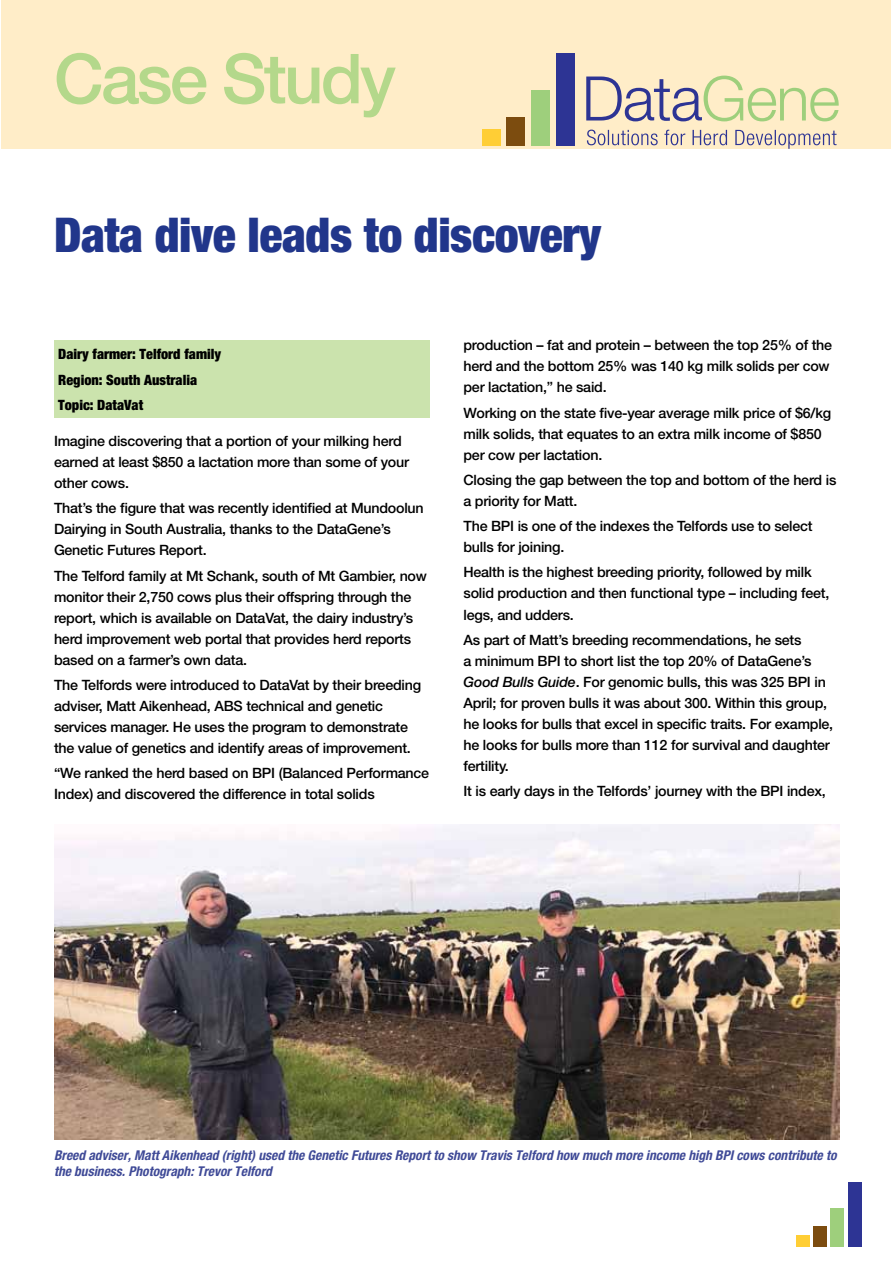
<style>
.page{position:relative;width:893px;height:1263px;background:#fff}
.page>*{position:absolute;margin:0;border:0;box-sizing:border-box;transform-origin:0 0}
.t1{font:500 69px "Helvetica Neue LT Std";letter-spacing:-.04em;color:#b4d88b}
.t2{font:900 condensed 48px "HN";letter-spacing:-.01em;color:#21368b}
.t3{font:500 14.25px/21px "Helvetica Neue LT Std";letter-spacing:-.015em;color:#000}
.t4{font:900 condensed 14.25px/25.2px "HN";color:#000}
.t5{font:italic 700 condensed 13.5px/16.2px "HN";color:#3f4a97}
.s1{font-style:italic}
</style>
<div class="page">
<div style="left:813px;top:1226px;width:13px;height:20px;background:#7c4c0f"></div>
<div style="left:831px;top:1208px;width:13px;height:38px;background:#9ecf7c"></div>
<div style="left:848px;top:1182px;width:13px;height:64px;background:#2d3494"></div>
<div style="left:796px;top:1235px;width:13px;height:11px;background:#ffce35"></div>
<div style="left:1px;top:0;width:890px;height:149px;background:#ffedc8"></div>
<svg style="left:586px;top:76px;width:253px;height:45px"></svg>
<svg style="left:587px;top:130px;width:249px;height:19px"></svg>
<div style="left:507px;top:117px;width:18px;height:29px;background:#7c4c0f"></div>
<div style="left:531px;top:91px;width:19px;height:55px;background:#9ecf7c"></div>
<div style="left:556px;top:54px;width:19px;height:92px;background:#2d3494"></div>
<div style="left:482px;top:130px;width:19px;height:16px;background:#ffce35"></div>
<div style="left:54px;top:340px;width:375px;height:78px;background:#cbe3ad"></div>
<img style="left:54px;top:825px;width:786px;height:314px">
<h1 class="t1" style="left:54px;top:38px;width:343px">Case Study</h1>
<h2 class="t2" style="left:54px;top:206px;width:549px">Data dive leads to discovery</h2>
<p class="t4" style="left:58px;top:341px;width:164px">Dairy farmer: Telford family<br>Region: South Australia<br>Topic: DataVat</p>
<p class="t3" style="left:54px;top:430px;width:357px">Imagine discovering that a portion of your milking herd earned at least $850 a lactation more than some of your other cows.</p>
<p class="t3" style="left:54px;top:498px;width:371px">That’s the figure that was recently identified at Mundoolun<br>Dairying in South Australia, thanks to the DataGene’s<br>Genetic Futures Report.</p>
<p class="t3" style="left:54px;top:565px;width:374px">The Telford family at Mt Schank, south of Mt Gambier, now monitor their 2,750 cows plus their offspring through the report, which is available on DataVat, the dairy industry’s herd improvement web portal that provides herd reports based on a farmer’s own data.</p>
<p class="t3" style="left:54px;top:674px;width:369px">The Telfords were introduced to DataVat by their breeding adviser, Matt Aikenhead, ABS technical and genetic services manager. He uses the program to demonstrate the value of genetics and identify areas of improvement.</p>
<p class="t3" style="left:54px;top:762px;width:377px">“We ranked the herd based on BPI (Balanced Performance<br>Index) and discovered the difference in total solids</p>
<p class="t3" style="left:463px;top:335px;width:370px">production – fat and protein – between the top 25% of the herd and the bottom 25% was 140 kg milk solids per cow per lactation,” he said.</p>
<p class="t3" style="left:463px;top:402px;width:369px">Working on the state five-year average milk price of $6/kg milk solids, that equates to an extra milk income of $850 per cow per lactation.</p>
<p class="t3" style="left:463px;top:469px;width:374px">Closing the gap between the top and bottom of the herd is a priority for Matt.</p>
<p class="t3" style="left:463px;top:515px;width:351px">The BPI is one of the indexes the Telfords use to select bulls for joining.</p>
<p class="t3" style="left:463px;top:562px;width:367px">Health is the highest breeding priority, followed by milk solid production and then functional type – including feet, legs, and udders.</p>
<p class="t3" style="left:463px;top:629px;width:371px">As part of Matt’s breeding recommendations, he sets<br>a minimum BPI to short list the top 20% of DataGene’s <span class="s1">Good Bulls Guide</span>. For genomic bulls, this was 325 BPI in April; for proven bulls it was about 300. Within this group, he looks for bulls that excel in specific traits. For example, he looks for bulls more than 112 for survival and daughter fertility.</p>
<p class="t3" style="left:463px;top:780px;width:364px">It is early days in the Telfords’ journey with the BPI index,</p>
<p class="t5" style="left:54px;top:1146px;width:784px">Breed adviser, Matt Aikenhead (right) used the Genetic Futures Report to show Travis Telford how much more income high BPI cows contribute to the business. Photograph: Trevor Telford</p>
</div>
